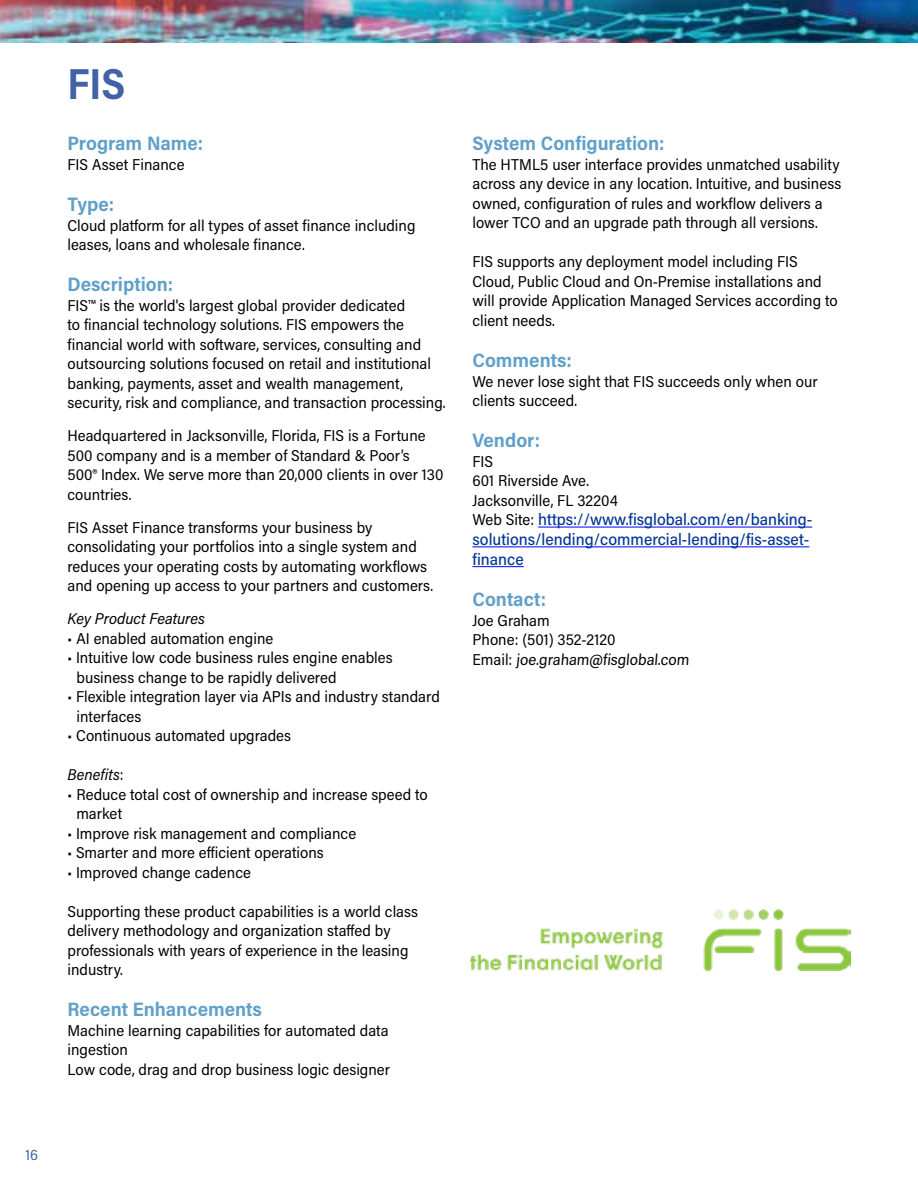
<style>
.page{position:relative;width:918px;height:1188px;background:#fff}
.page>*{position:absolute;margin:0;border:0;box-sizing:border-box;transform-origin:0 0}
.t1{font:700 43.5px "Acumin Pro Semi Cond";color:#4262a7;scale:.95 1}
.t2{font:700 19.5px "Acumin Pro Semi Cond";color:#61a0c8}
.t3{font:500 16.5px/19.8px "Acumin Pro Semi Cond";color:#003595}
.t4{font:15.75px/19.5px "Acumin Pro Semi Cond";color:#000}
.t5{font:italic 15.75px "Acumin Pro Semi Cond";color:#000}
.t6{font:15px "Acumin Pro Semi Cond";color:#4262a7}
.s1{font-style:normal}
.s2{font-weight:400;font-size:15.75px;color:#000}
</style>
<div class="page">
<img style="left:0;top:0;width:918px;height:42px">
<hr style="left:538px;top:527px;width:274px;height:1px;background:#00f">
<hr style="left:472px;top:546px;width:337px;height:1px;background:#00f">
<hr style="left:472px;top:566px;width:52px;height:1px;background:#00f">
<img style="left:471px;top:909px;width:379px;height:62px">
<p class="t6" style="left:25px;top:1144px;width:14px">16</p>
<h1 class="t1" style="left:68px;top:54px;width:62px">FIS</h1>
<p class="t2" style="left:68px;top:130px;width:137px">Program Name:</p>
<p class="t4" style="left:68px;top:154px;width:119px">FIS Asset Finance</p>
<p class="t2" style="left:68px;top:190px;width:48px">Type:</p>
<p class="t4" style="left:68px;top:215px;width:350px">Cloud platform for all types of asset finance including leases, loans and wholesale finance.</p>
<p class="t2" style="left:68px;top:271px;width:107px">Description:</p>
<p class="t4" style="left:68px;top:295px;width:380px">FIS™ is the world's largest global provider dedicated<br>to financial technology solutions. FIS empowers the financial world with software, services, consulting and outsourcing solutions focused on retail and institutional banking, payments, asset and wealth management, security, risk and compliance, and transaction processing.</p>
<p class="t4" style="left:68px;top:425px;width:377px">Headquartered in Jacksonville, Florida, FIS is a Fortune 500 company and is a member of Standard &amp; Poor’s 500® Index. We serve more than 20,000 clients in over 130 countries.</p>
<p class="t4" style="left:68px;top:517px;width:367px">FIS Asset Finance transforms your business by consolidating your portfolios into a single system and reduces your operating costs by automating workflows and opening up access to your partners and customers.</p>
<p class="t5" style="left:68px;top:608px;width:139px">Key Product Features</p>
<p class="t4" style="left:68px;top:628px;width:207px">• AI enabled automation engine</p>
<p class="t4" style="left:76px;top:647px;width:318px;text-indent:-9px">• Intuitive low code business rules engine enables business change to be rapidly delivered</p>
<p class="t4" style="left:76px;top:686px;width:365px;text-indent:-9px">• Flexible integration layer via APIs and industry standard interfaces</p>
<p class="t4" style="left:68px;top:725px;width:225px">• Continuous automated upgrades</p>
<p class="t5" style="left:68px;top:764px;width:58px">Benefits<span class="s1">:</span></p>
<p class="t4" style="left:76px;top:784px;width:353px;text-indent:-9px">• Reduce total cost of ownership and increase speed to market</p>
<p class="t4" style="left:68px;top:823px;width:290px">• Improve risk management and compliance</p>
<p class="t4" style="left:68px;top:842px;width:258px">• Smarter and more efficient operations</p>
<p class="t4" style="left:68px;top:862px;width:185px">• Improved change cadence</p>
<p class="t4" style="left:68px;top:901px;width:352px">Supporting these product capabilities is a world class delivery methodology and organization staffed by professionals with years of experience in the leasing industry.</p>
<p class="t2" style="left:68px;top:996px;width:196px">Recent Enhancements</p>
<p class="t4" style="left:68px;top:1020px;width:324px">Machine learning capabilities for automated data ingestion<br>Low code, drag and drop business logic designer</p>
<p class="t2" style="left:472px;top:130px;width:194px">System Configuration:</p>
<p class="t4" style="left:472px;top:154px;width:370px">The HTML5 user interface provides unmatched usability across any device in any location. Intuitive, and business owned, configuration of rules and workflow delivers a lower TCO and an upgrade path through all versions.</p>
<p class="t4" style="left:472px;top:252px;width:367px">FIS supports any deployment model including FIS Cloud, Public Cloud and On-Premise installations and will provide Application Managed Services according to client needs.</p>
<p class="t2" style="left:472px;top:346px;width:101px">Comments:</p>
<p class="t4" style="left:472px;top:371px;width:347px">We never lose sight that FIS succeeds only when our clients succeed.</p>
<p class="t2" style="left:472px;top:427px;width:69px">Vendor:</p>
<p class="t4" style="left:472px;top:451px;width:147px">FIS<br>601 Riverside Ave.<br>Jacksonville, FL 32204</p>
<p class="t3" style="left:472px;top:509px;width:341px"><span class="s2">Web Site:</span> https://www.fisglobal.com/en/banking&shy;solutions/lending/commercial-lending/fis-asset&shy;finance</p>
<p class="t2" style="left:472px;top:586px;width:75px">Contact:</p>
<p class="t4" style="left:472px;top:610px;width:220px">Joe Graham<br>Phone: (501) 352-2120<br>Email: joe.graham@fisglobal.com</p>
</div>
